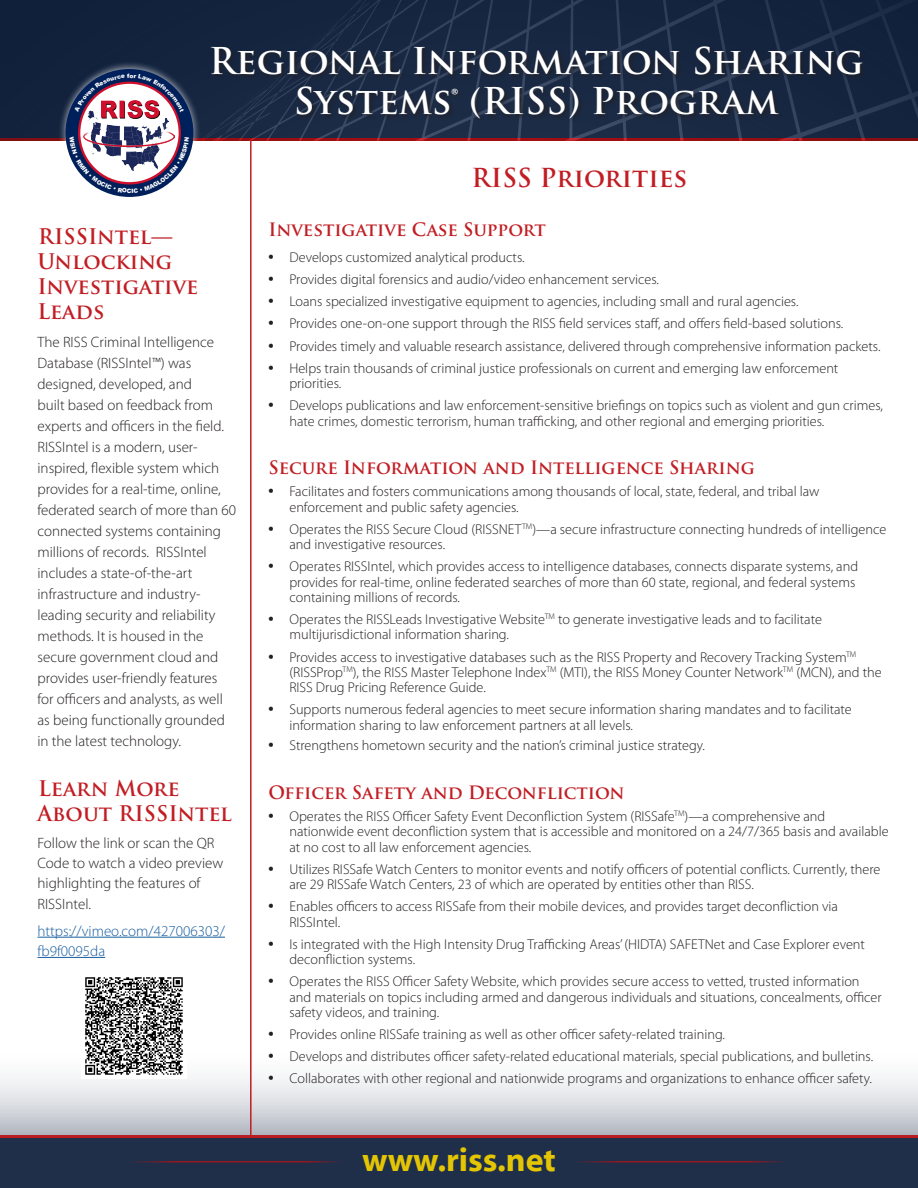
<style>
.page{position:relative;width:918px;height:1188px;background:#fff}
.page>*{position:absolute;margin:0;border:0;box-sizing:border-box;transform-origin:0 0}
.checklist_text{font:700 36px/39.6px "Trajan Pro";color:#fff;text-align:center}
.headline{font:700 33px "Myriad Web Pro";color:#e4c503}
.subhead_one{font:700 25.5px "Trajan Pro";color:#c11e24}
.Subhead_1{font:700 21px/25.2px "Trajan Pro";color:#c11e24}
.Subhead_1-2{font:700 18px "Trajan Pro";color:#c11e24}
.body_text{font:300 15px/21px "Myriad Pro";color:#231f20}
.body_text-2{font:300 15px/20.2px "Myriad Pro";color:#175d9e}
.t1{font:300 14.25px/15.3px "Myriad Pro";color:#231f20}
.t2{font:900 6px "Arial";color:#fff}
.s1{font-size:33px}
</style>
<div class="page">
<svg style="left:0;top:1078px;width:918px;height:110px;background:#818998"></svg>
<hr style="left:250px;top:141px;width:2px;height:997px;background:#c11e24">
<hr style="left:0;top:1135px;width:918px;height:3px;background:#b91d21">
<svg style="left:0;top:0;width:918px;height:141px;background:#1a253f"></svg>
<hr style="left:570px;top:1161px;width:216px;height:1px;background:#a1161a">
<hr style="left:127px;top:1161px;width:216px;height:1px;background:#a1161a">
<hr style="left:38px;top:937px;width:187px;height:1px;background:#175d9e">
<hr style="left:38px;top:957px;width:67px;height:1px;background:#175d9e">
<div style="left:209px;top:45px;width:660px;height:80px;background:#231f20;opacity:.85"></div>
<div style="left:58px;top:61px;width:143px;height:144px;background:#fff;opacity:.75"></div>
<div style="left:66px;top:69px;width:127px;height:128px;background:#00205b;border-radius:50%"></div>
<div style="left:80px;top:84px;width:99px;height:98px;background:#fff;border-radius:50%"></div>
<img style="left:88px;top:112px;width:81px;height:19px">
<img style="left:101px;top:112px;width:58px;height:6px">
<img style="left:84px;top:131px;width:91px;height:6px">
<img style="left:81px;top:977px;width:105px;height:102px">
<svg style="left:74px;top:73px;width:110px;height:39px"></svg>
<svg style="left:70px;top:137px;width:119px;height:56px"></svg>
<p class="checklist_text" style="left:209px;top:42px;width:656px">Regional Information Sharing<br>Systems<span class="s1">®</span> (RISS) Program</p>
<p class="t2" style="left:127px;top:186px;width:6px">C</p>
<p class="Subhead_1" style="left:38px;top:224px;width:162px">RISSIntel—<br>Unlocking<br>Investigative<br>Leads</p>
<p class="body_text" style="left:38px;top:332px;width:200px">The RISS Criminal Intelligence<br>Database (RISSIntel™) was designed, developed, and<br>built based on feedback from experts and officers in the field.<br>RISSIntel is a modern, user&shy;inspired, flexible system which provides for a real-time, online, federated search of more than 60 connected systems containing millions of records. RISSIntel includes a state-of-the-art infrastructure and industry&shy;leading security and reliability methods. It is housed in the secure government cloud and provides user-friendly features for officers and analysts, as well as being functionally grounded in the latest technology.</p>
<p class="Subhead_1" style="left:38px;top:776px;width:196px">Learn More<br>About RISSIntel</p>
<p class="body_text" style="left:38px;top:833px;width:187px;line-height:20.2px">Follow the link or scan the QR<br>Code to watch a video preview highlighting the features of<br>RISSIntel.</p>
<p class="body_text-2" style="left:38px;top:920px;width:189px">https://vimeo.com/427006303/ fb9f0095da</p>
<p class="subhead_one" style="left:472px;top:162px;width:217px">RISS Priorities</p>
<p class="Subhead_1-2" style="left:269px;top:218px;width:279px">Investigative Case Support</p>
<p class="t1" style="left:289px;top:249px;width:237px">Develops customized analytical products.</p>
<p class="t1" style="left:289px;top:272px;width:371px">Provides digital forensics and audio/video enhancement services.</p>
<p class="t1" style="left:289px;top:294px;width:511px">Loans specialized investigative equipment to agencies, including small and rural agencies.</p>
<p class="t1" style="left:289px;top:316px;width:555px">Provides one-on-one support through the RISS field services staff, and offers field-based solutions.</p>
<p class="t1" style="left:289px;top:338px;width:593px">Provides timely and valuable research assistance, delivered through comprehensive information packets.</p>
<p class="t1" style="left:289px;top:360px;width:550px">Helps train thousands of criminal justice professionals on current and emerging law enforcement priorities.</p>
<p class="t1" style="left:289px;top:398px;width:595px">Develops publications and law enforcement-sensitive briefings on topics such as violent and gun crimes, hate crimes, domestic terrorism, human trafficking, and other regional and emerging priorities.</p>
<p class="Subhead_1-2" style="left:269px;top:456px;width:488px">Secure Information and Intelligence Sharing</p>
<p class="t1" style="left:289px;top:484px;width:532px">Facilitates and fosters communications among thousands of local, state, federal, and tribal law enforcement and public safety agencies.</p>
<p class="t1" style="left:289px;top:521px;width:598px">Operates the RISS Secure Cloud (RISSNET<sup>TM</sup>)—a secure infrastructure connecting hundreds of intelligence and investigative resources.</p>
<p class="t1" style="left:289px;top:559px;width:570px">Operates RISSIntel, which provides access to intelligence databases, connects disparate systems, and provides for real-time, online federated searches of more than 60 state, regional, and federal systems containing millions of records.</p>
<p class="t1" style="left:289px;top:612px;width:534px">Operates the RISSLeads Investigative Website<sup>TM</sup> to generate investigative leads and to facilitate multijurisdictional information sharing.</p>
<p class="t1" style="left:289px;top:649px;width:594px">Provides access to investigative databases such as the RISS Property and Recovery Tracking System<sup>TM </sup>(RISSProp<sup>TM</sup>), the RISS Master Telephone Index<sup>TM</sup> (MTI), the RISS Money Counter Network<sup>TM</sup> (MCN), and the<br>RISS Drug Pricing Reference Guide.</p>
<p class="t1" style="left:289px;top:702px;width:564px">Supports numerous federal agencies to meet secure information sharing mandates and to facilitate information sharing to law enforcement partners at all levels.</p>
<p class="t1" style="left:289px;top:738px;width:417px">Strengthens hometown security and the nation’s criminal justice strategy.</p>
<p class="Subhead_1-2" style="left:269px;top:781px;width:357px">Officer Safety and Deconfliction</p>
<p class="t1" style="left:289px;top:808px;width:601px">Operates the RISS Officer Safety Event Deconfliction System (RISSafe<sup>TM</sup>)—a comprehensive and nationwide event deconfliction system that is accessible and monitored on a 24/7/365 basis and available at no cost to all law enforcement agencies.</p>
<p class="t1" style="left:289px;top:861px;width:592px">Utilizes RISSafe Watch Centers to monitor events and notify officers of potential conflicts. Currently, there are 29 RISSafe Watch Centers, 23 of which are operated by entities other than RISS.</p>
<p class="t1" style="left:289px;top:899px;width:550px">Enables officers to access RISSafe from their mobile devices, and provides target deconfliction via<br>RISSIntel.</p>
<p class="t1" style="left:289px;top:936px;width:577px">Is integrated with the High Intensity Drug Trafficking Areas’ (HIDTA) SAFETNet and Case Explorer event deconfliction systems.</p>
<p class="t1" style="left:289px;top:974px;width:594px">Operates the RISS Officer Safety Website, which provides secure access to vetted, trusted information and materials on topics including armed and dangerous individuals and situations, concealments, officer safety videos, and training.</p>
<p class="t1" style="left:289px;top:1027px;width:437px">Provides online RISSafe training as well as other officer safety-related training.</p>
<p class="t1" style="left:289px;top:1049px;width:585px">Develops and distributes officer safety-related educational materials, special publications, and bulletins.</p>
<p class="t1" style="left:289px;top:1071px;width:584px">Collaborates with other regional and nationwide programs and organizations to enhance officer safety.</p>
<p class="headline" style="left:362px;top:1141px;width:195px">www.riss.net</p>
</div>
